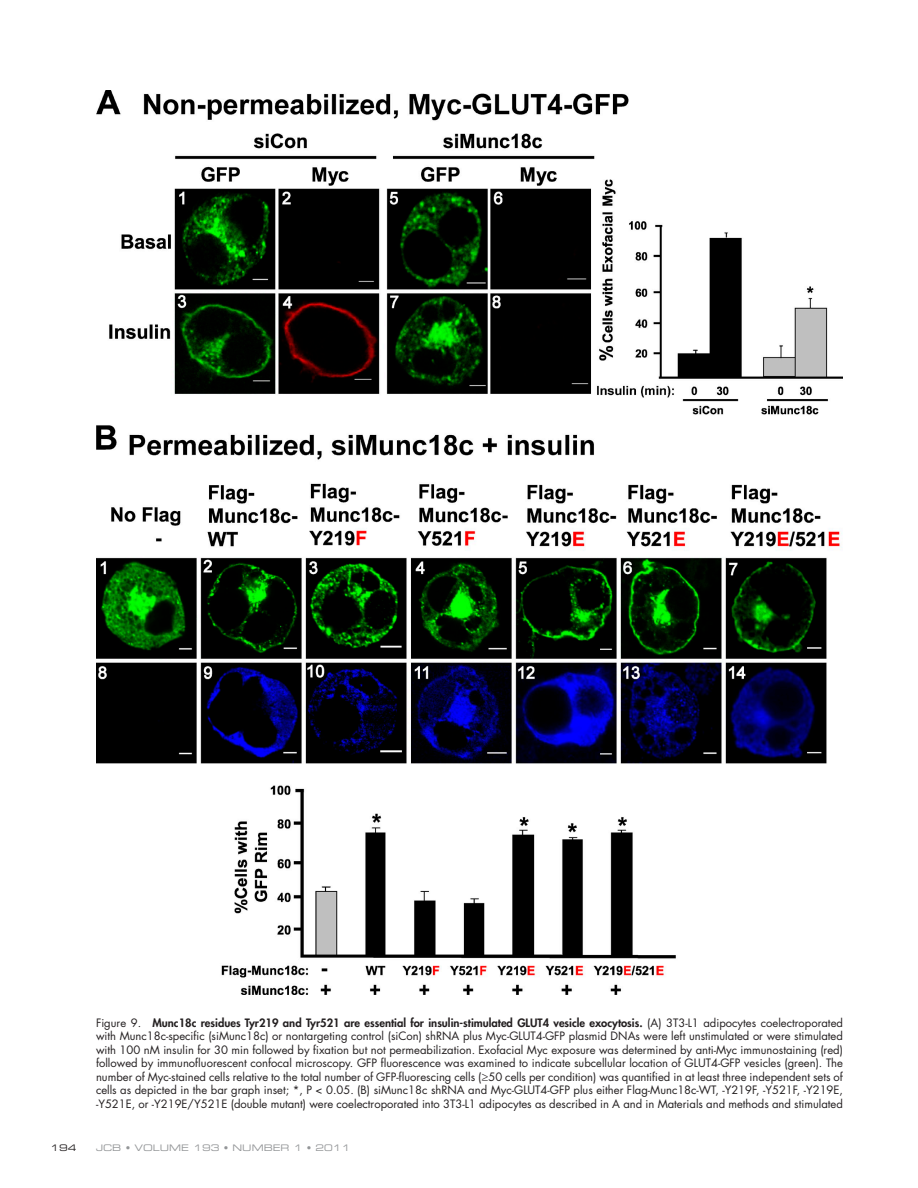
<style>
.page{position:relative;width:918px;height:1188px;background:#fff}
.page>*{position:absolute;margin:0;border:0;box-sizing:border-box;transform-origin:0 0}
.t1{font:11.25px/13.5px "Futura Std";color:#231f20;text-align:justify}
.t2{font:9px "Eurostile LT Std Ex 2";color:#949698}
.t3{font:9px "Eurostile LT Std Ex 2";color:#231f20}
.s1{font-weight:800}
</style>
<div class="page">
<img style="left:96px;top:90px;width:747px;height:904px">
<p class="t1" style="left:96px;top:1016px;width:749px">Figure 9. <span class="s1">Munc18c residues Tyr219 and Tyr521 are essential for insulin-stimulated GLUT4 vesicle exocytosis.</span> (A) 3T3-L1 adipocytes coelectroporated with Munc18c-specific (siMunc18c) or nontargeting control (siCon) shRNA plus Myc-GLUT4-GFP plasmid DNAs were left unstimulated or were stimulated with 100 nM insulin for 30 min followed by fixation but not permeabilization. Exofacial Myc exposure was determined by anti-Myc immunostaining (red) followed by immunofluorescent confocal microscopy. GFP fluorescence was examined to indicate subcellular location of GLUT4-GFP vesicles (green). The number of Myc-stained cells relative to the total number of GFP-fluorescing cells (≥50 cells per condition) was quantified in at least three independent sets of cells as depicted in the bar graph inset; *, P &lt; 0.05. (B) siMunc18c shRNA and Myc-GLUT4-GFP plus either Flag-Munc18c-WT, -Y219F, -Y521F, -Y219E, -Y521E, or -Y219E/Y521E (double mutant) were coelectroporated into 3T3-L1 adipocytes as described in A and in Materials and methods and stimulated</p>
<p class="t3" style="left:50px;top:1142px;width:28px">194</p>
<p class="t2" style="left:96px;top:1142px;width:256px">JCB • VOLUME 193 • NUMBER 1 • 2011</p>
</div>
